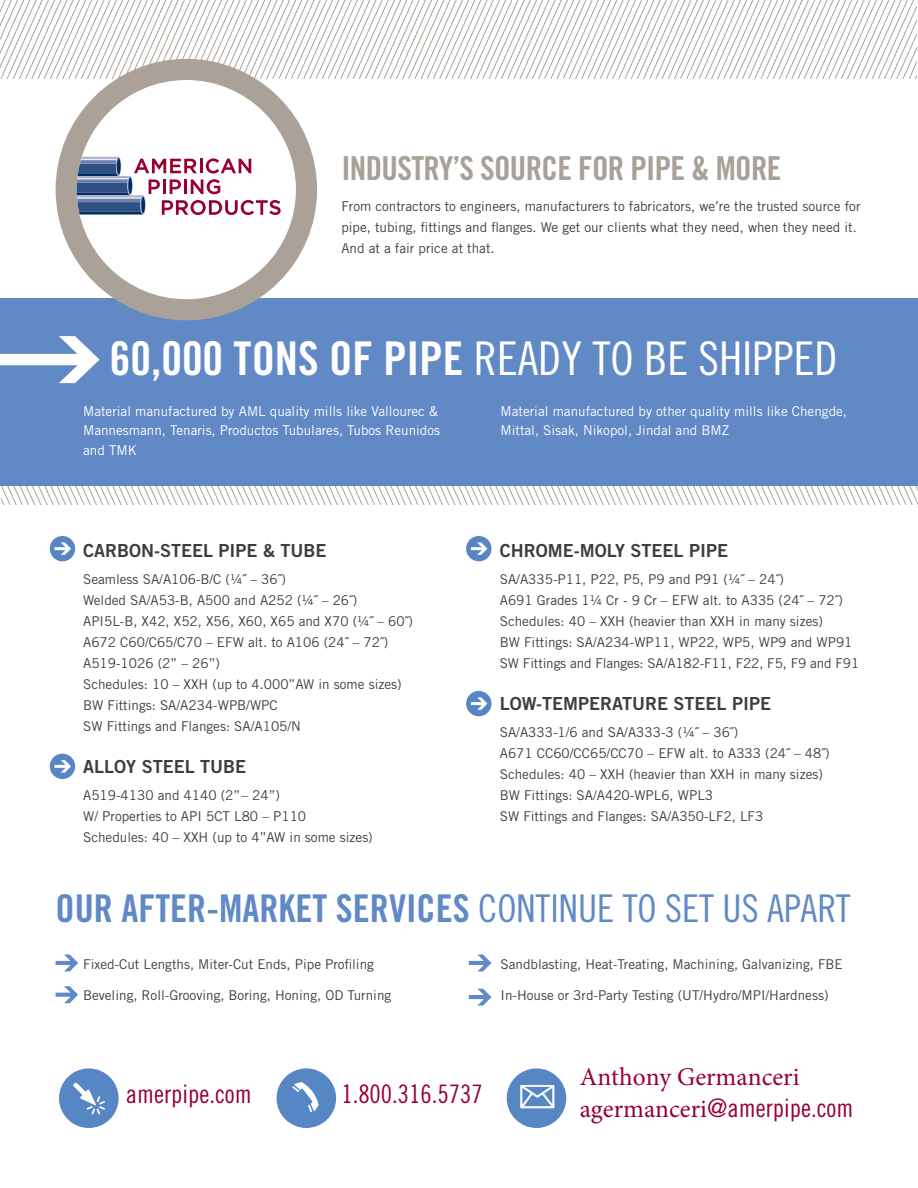
<style>
.page{position:relative;width:918px;height:1188px;background:#fff}
.page>*{position:absolute;margin:0;border:0;box-sizing:border-box;transform-origin:0 0}
.t1{font:46.5px "Trade Gothic LT Std Bd Cn 20";color:#fff}
.t2{font:38.25px "Trade Gothic LT Std Bd Cn 20";color:#6189c6}
.t3{font:33px "Trade Gothic LT Std Bd Cn 20";letter-spacing:-.02em;color:#a9a197}
.t4{font:25.5px/32.1px "Minion Pro";color:#98002e}
.t5{font:25.5px "Trade Gothic LT Std Cn 18";color:#98002e}
.t6{font:18px "Trade Gothic LT Std Bd 2";color:#3e3e3f}
.t7{font:13.5px/21px "Trade Gothic LT Std";color:#3e3e3f}
.t8{font:13.5px/19.5px "Trade Gothic LT Std";color:#fff}
.s1{font-family:"Trade Gothic LT Std Cn 18"}
</style>
<div class="page">
<div style="left:59px;top:1068px;width:60px;height:60px;background:#5786c5;border-radius:50%"></div>
<svg style="left:73px;top:1083px;width:32px;height:31px"></svg>
<div style="left:277px;top:1068px;width:59px;height:60px;background:#5786c5;border-radius:50%"></div>
<svg style="left:292px;top:1082px;width:27px;height:30px"></svg>
<div style="left:507px;top:1068px;width:59px;height:60px;background:#5786c5;border-radius:50%"></div>
<svg style="left:520px;top:1085px;width:34px;height:23px"></svg>
<svg style="left:2px;top:486px;width:916px;height:18px"></svg>
<div style="left:0;top:298px;width:918px;height:188px;background:#6189c6"></div>
<svg style="left:469px;top:954px;width:23px;height:17px"></svg>
<svg style="left:469px;top:989px;width:23px;height:17px"></svg>
<svg style="left:0;top:336px;width:100px;height:47px"></svg>
<svg style="left:56px;top:954px;width:22px;height:17px"></svg>
<svg style="left:56px;top:986px;width:22px;height:17px"></svg>
<div style="left:50px;top:536px;width:25px;height:25px;background:#5786c5;border-radius:50%"></div>
<svg style="left:55px;top:542px;width:16px;height:13px"></svg>
<div style="left:466px;top:536px;width:26px;height:25px;background:#5786c5;border-radius:50%"></div>
<svg style="left:471px;top:542px;width:16px;height:13px"></svg>
<div style="left:50px;top:754px;width:25px;height:25px;background:#5786c5;border-radius:50%"></div>
<svg style="left:55px;top:760px;width:16px;height:13px"></svg>
<div style="left:466px;top:691px;width:26px;height:25px;background:#5786c5;border-radius:50%"></div>
<svg style="left:471px;top:697px;width:16px;height:13px"></svg>
<svg style="left:0;top:0;width:916px;height:80px"></svg>
<div style="left:56px;top:59px;width:261px;height:261px;background:#aaa298;border-radius:50%"></div>
<div style="left:77px;top:80px;width:219px;height:219px;background:#fff;border-radius:50%"></div>
<svg style="left:77px;top:157px;width:204px;height:58px"></svg>
<svg style="left:140px;top:195px;width:6px;height:20px"></svg>
<svg style="left:141px;top:197px;width:4px;height:16px"></svg>
<h3 class="t3" style="left:341px;top:149px;width:442px">INDUSTRY’S SOURCE FOR PIPE &amp; MORE</h3>
<p class="t7" style="left:341px;top:196px;width:521px">From contractors to engineers, manufacturers to fabricators, we’re the trusted source for pipe, tubing, fittings and flanges. We get our clients what they need, when they need it.<br>And at a fair price at that.</p>
<h1 class="t1" style="left:110px;top:331px;width:730px">60,000 TONS OF PIPE <span class="s1">READY TO BE SHIPPED</span></h1>
<p class="t8" style="left:83px;top:401px;width:359px">Material manufactured by AML quality mills like Vallourec &amp;<br>Mannesmann, Tenaris, Productos Tubulares, Tubos Reunidos and TMK</p>
<p class="t8" style="left:501px;top:401px;width:348px">Material manufactured by other quality mills like Chengde,<br>Mittal, Sisak, Nikopol, Jindal and BMZ</p>
<h3 class="t6" style="left:83px;top:539px;width:245px">CARBON-STEEL PIPE &amp; TUBE</h3>
<p class="t7" style="left:83px;top:568px;width:331px">Seamless SA/A106-B/C (¼˝ – 36˝)<br>Welded SA/A53-B, A500 and A252 (¼˝ – 26˝)<br>API5L-B, X42, X52, X56, X60, X65 and X70 (¼˝ – 60˝)<br>A672 C60/C65/C70 – EFW alt. to A106 (24˝ – 72˝)<br>A519-1026 (2” – 26”)<br>Schedules: 10 – XXH (up to 4.000”AW in some sizes)<br>BW Fittings: SA/A234-WPB/WPC<br>SW Fittings and Flanges: SA/A105/N</p>
<h3 class="t6" style="left:83px;top:755px;width:165px">ALLOY STEEL TUBE</h3>
<p class="t7" style="left:83px;top:784px;width:291px">A519-4130 and 4140 (2” – 24”)<br>W/ Properties to API 5CT L80 – P110<br>Schedules: 40 – XXH (up to 4”AW in some sizes)</p>
<h3 class="t6" style="left:500px;top:539px;width:230px">CHROME-MOLY STEEL PIPE</h3>
<p class="t7" style="left:500px;top:568px;width:361px">SA/A335-P11, P22, P5, P9 and P91 (¼˝ – 24˝)<br>A691 Grades 1¼ Cr - 9 Cr – EFW alt. to A335 (24˝ – 72˝)<br>Schedules: 40 – XXH (heavier than XXH in many sizes)<br>BW Fittings: SA/A234-WP11, WP22, WP5, WP9 and WP91<br>SW Fittings and Flanges: SA/A182-F11, F22, F5, F9 and F91</p>
<h3 class="t6" style="left:500px;top:692px;width:273px">LOW-TEMPERATURE STEEL PIPE</h3>
<p class="t7" style="left:500px;top:721px;width:331px">SA/A333-1/6 and SA/A333-3 (¼˝ – 36˝)<br>A671 CC60/CC65/CC70 – EFW alt. to A333 (24˝ – 48˝)<br>Schedules: 40 – XXH (heavier than XXH in many sizes)<br>BW Fittings: SA/A420-WPL6, WPL3<br>SW Fittings and Flanges: SA/A350-LF2, LF3</p>
<h2 class="t2" style="left:56px;top:885px;width:797px">OUR AFTER-MARKET SERVICES <span class="s1">CONTINUE TO SET US APART</span></h2>
<p class="t7" style="left:83px;top:953px;width:292px">Fixed-Cut Lengths, Miter-Cut Ends, Pipe Profiling</p>
<p class="t7" style="left:83px;top:985px;width:310px">Beveling, Roll-Grooving, Boring, Honing, OD Turning</p>
<p class="t7" style="left:501px;top:953px;width:344px">Sandblasting, Heat-Treating, Machining, Galvanizing, FBE</p>
<p class="t7" style="left:501px;top:985px;width:329px">In-House or 3rd-Party Testing (UT/Hydro/MPI/Hardness)</p>
<h3 class="t5" style="left:126px;top:1079px;width:128px">amerpipe.com</h3>
<p class="t5" style="left:341px;top:1079px;width:143px">1.800.316.5737</p>
<p class="t4" style="left:580px;top:1061px;width:275px">Anthony Germanceri agermanceri<span class="s1">@amerpipe.com</span></p>
</div>
